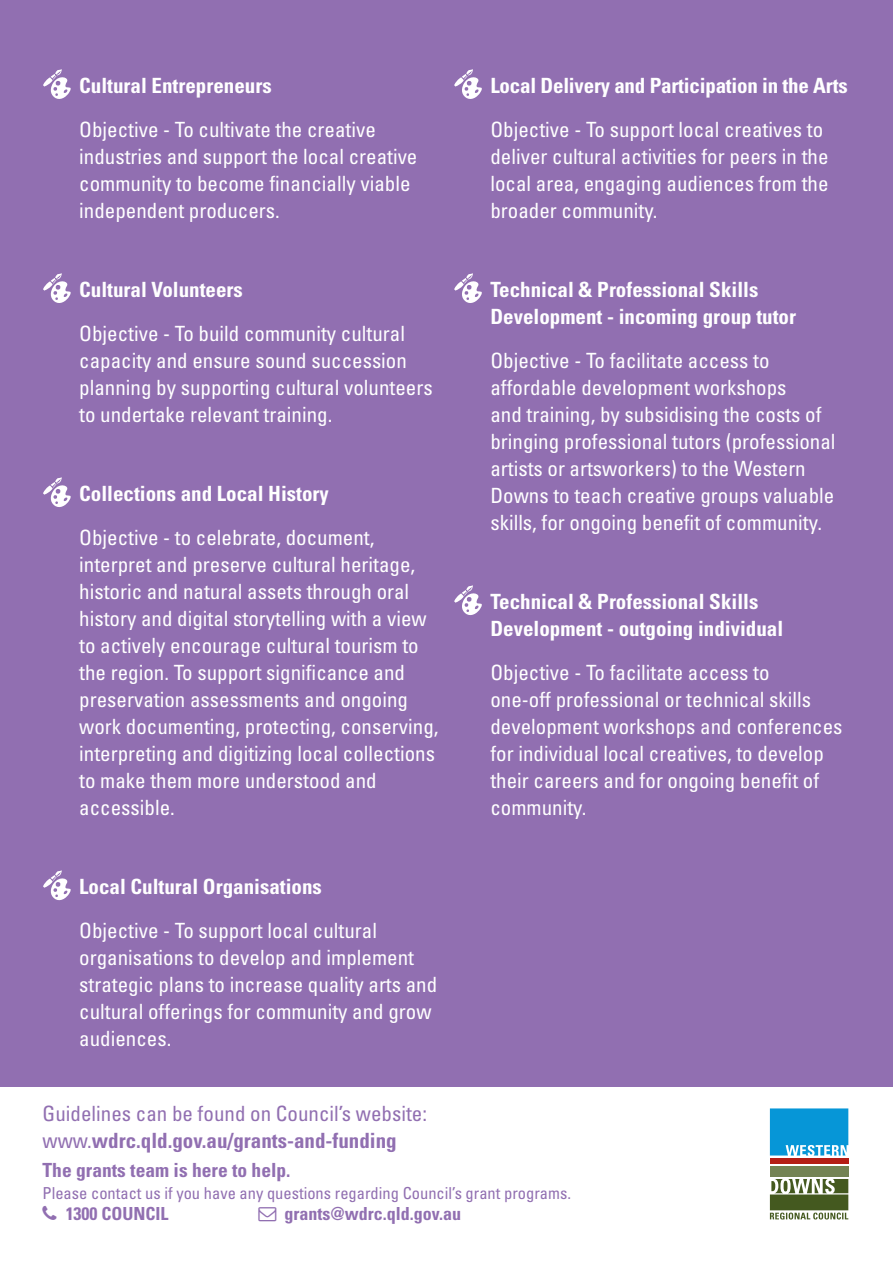
<style>
.page{position:relative;width:893px;height:1263px;background:#fff}
.page>*{position:absolute;margin:0;border:0;box-sizing:border-box;transform-origin:0 0}
.body{font:condensed 21px/27px "Univers LT Std";color:#fff}
.body-2{font:700 condensed 21px/27px "Univers LT Std";color:#fff}
.t1{font:condensed 21px/27px "Univers LT Std";color:#916fb1}
.t2{font:700 condensed 19.5px "Univers LT Std";color:#916fb1}
.t3{font:700 condensed 18px "Univers LT Std";color:#916fb1}
.t4{font:condensed 16.5px "Univers LT Std";color:#916fb1}
.s1{font-weight:700}
</style>
<div class="page">
<svg style="left:769px;top:1108px;width:80px;height:112px"></svg>
<svg style="left:770px;top:1108px;width:78px;height:47px"></svg>
<div style="left:770px;top:1158px;width:78px;height:6px;background:#b41d15"></div>
<div style="left:770px;top:1166px;width:78px;height:10px;background:#738353"></div>
<svg style="left:770px;top:1179px;width:78px;height:40px"></svg>
<div style="left:0;top:0;width:893px;height:1086px;background:#916fb1"></div>
<svg style="left:43px;top:69px;width:28px;height:30px"></svg>
<svg style="left:43px;top:273px;width:28px;height:30px"></svg>
<svg style="left:43px;top:477px;width:28px;height:30px"></svg>
<svg style="left:43px;top:870px;width:28px;height:31px"></svg>
<svg style="left:454px;top:69px;width:28px;height:30px"></svg>
<svg style="left:454px;top:273px;width:28px;height:30px"></svg>
<svg style="left:454px;top:585px;width:28px;height:30px"></svg>
<p class="body-2" style="left:79px;top:72px;width:194px">Cultural Entrepreneurs</p>
<p class="body" style="left:79px;top:116px;width:340px">Objective - To cultivate the creative industries and support the local creative community to become financially viable independent producers.</p>
<p class="body-2" style="left:79px;top:276px;width:165px">Cultural Volunteers</p>
<p class="body" style="left:79px;top:320px;width:355px">Objective - To build community cultural capacity and ensure sound succession planning by supporting cultural volunteers to undertake relevant training.</p>
<p class="body-2" style="left:79px;top:480px;width:251px">Collections and Local History</p>
<p class="body" style="left:79px;top:524px;width:361px">Objective - to celebrate, document, interpret and preserve cultural heritage, historic and natural assets through oral history and digital storytelling with a view to actively encourage cultural tourism to the region. To support significance and preservation assessments and ongoing work documenting, protecting, conserving, interpreting and digitizing local collections to make them more understood and accessible.</p>
<p class="body-2" style="left:79px;top:873px;width:244px">Local Cultural Organisations</p>
<p class="body" style="left:79px;top:917px;width:360px">Objective - To support local cultural organisations to develop and implement strategic plans to increase quality arts and cultural offerings for community and grow audiences.</p>
<p class="body-2" style="left:490px;top:72px;width:359px">Local Delivery and Participation in the Arts</p>
<p class="body" style="left:490px;top:116px;width:340px">Objective - To support local creatives to deliver cultural activities for peers in the local area, engaging audiences from the broader community.</p>
<p class="body-2" style="left:490px;top:276px;width:307px">Technical &amp; Professional Skills<br>Development - incoming group tutor</p>
<p class="body" style="left:490px;top:347px;width:347px">Objective - To facilitate access to affordable development workshops<br>and training, by subsidising the costs of bringing professional tutors (professional artists or artsworkers) to the Western Downs to teach creative groups valuable skills, for ongoing benefit of community.</p>
<p class="body-2" style="left:490px;top:588px;width:294px">Technical &amp; Professional Skills<br>Development - outgoing individual</p>
<p class="body" style="left:490px;top:659px;width:354px">Objective - To facilitate access to<br>one-off professional or technical skills development workshops and conferences for individual local creatives, to develop their careers and for ongoing benefit of community.</p>
<p class="t1" style="left:43px;top:1100px;width:386px">Guidelines can be found on Council’s website: www.<span class="s1">wdrc.qld.gov.au/grants-and-funding</span></p>
<p class="t2" style="left:43px;top:1158px;width:250px">The grants team is here to help.</p>
<p class="t4" style="left:43px;top:1182px;width:530px">Please contact us if you have any questions regarding Council’s grant programs.</p>
<p class="t3" style="left:66px;top:1203px;width:104px">1300 COUNCIL</p>
<p class="t3" style="left:285px;top:1203px;width:178px">grants@wdrc.qld.gov.au</p>
</div>
